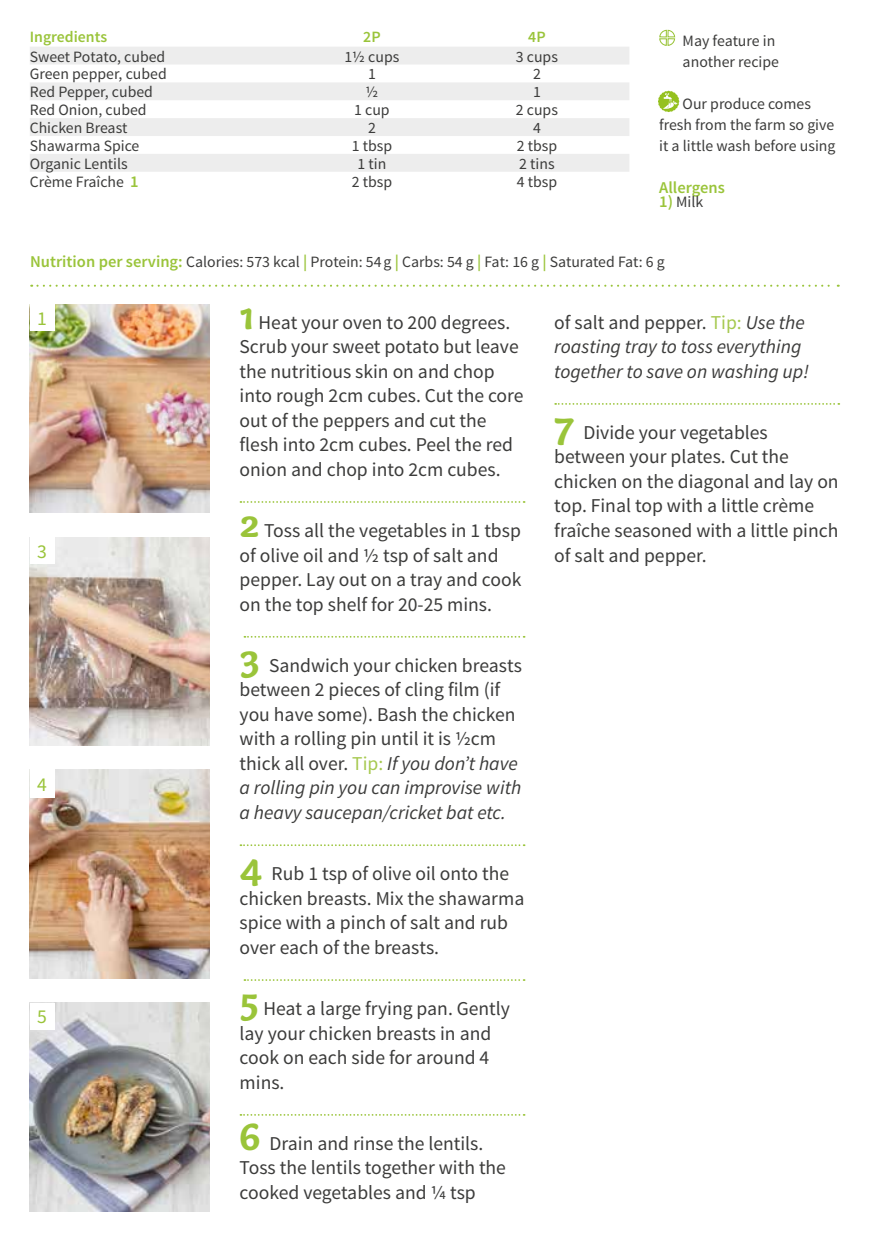
<style>
.page{position:relative;width:869px;height:1241px;background:#fff}
.page>*{position:absolute;margin:0;border:0;box-sizing:border-box;transform-origin:0 0}
.t1{font:19.6px/24.5px "Source Sans Pro";color:#3c3c3b}
.t2{font:italic 19.6px/24.5px "Source Sans Pro";color:#3c3c3b}
.t3{font:19.6px "Source Sans Pro";color:#9ac43a}
.t4{font:600 16.45px "Source Sans Pro";color:#9ac43a}
.t5{font:15.75px/21px "Source Sans Pro";color:#3c3c3b}
.t6{font:600 15.75px "Source Sans Pro";color:#9ac43a}
.s1{font-weight:600;font-size:16.45px;color:#9ac43a}
.s2{font-family:"Capucine Basic";font-weight:700;font-size:41.12px;color:#9ac43a}
.s3{color:#a6c94f}
.s4{font-style:italic}
.s5{font-style:normal}
.s6{font-style:normal;color:#a6c94f}
</style>
<div class="page">
<img style="left:30px;top:1002px;width:180px;height:208px">
<img style="left:30px;top:769px;width:180px;height:209px">
<img style="left:30px;top:304px;width:180px;height:208px">
<img style="left:30px;top:537px;width:180px;height:208px">
<svg style="left:31px;top:284px;width:807px;height:3px"></svg>
<svg style="left:30px;top:47px;width:599px;height:125px;fill:#ededed"></svg>
<div style="left:30px;top:304px;width:25px;height:26px;background:#fff"></div>
<div style="left:30px;top:537px;width:25px;height:26px;background:#fff"></div>
<div style="left:30px;top:769px;width:25px;height:29px;background:#fff"></div>
<div style="left:30px;top:1002px;width:25px;height:27px;background:#fff"></div>
<svg style="left:240px;top:501px;width:284px;height:2px"></svg>
<svg style="left:244px;top:636px;width:280px;height:1px"></svg>
<svg style="left:240px;top:844px;width:284px;height:2px"></svg>
<svg style="left:244px;top:979px;width:280px;height:1px"></svg>
<svg style="left:240px;top:1114px;width:284px;height:1px"></svg>
<svg style="left:555px;top:403px;width:283px;height:2px"></svg>
<svg style="left:659px;top:29px;width:16px;height:17px"></svg>
<svg style="left:658px;top:91px;width:21px;height:21px"></svg>
<p class="t6" style="left:30px;top:26px;width:79px">Ingredients</p>
<p class="t6" style="left:363px;top:26px;width:19px">2P</p>
<p class="t6" style="left:528px;top:26px;width:19px">4P</p>
<p class="t5" style="left:30px;top:46px;width:137px">Sweet Potato, cubed</p>
<p class="t5" style="left:344px;top:46px;width:56px">1½ cups</p>
<p class="t5" style="left:515px;top:46px;width:44px">3 cups</p>
<p class="t5" style="left:30px;top:64px;width:138px">Green pepper, cubed</p>
<p class="t5" style="left:368px;top:64px;width:9px">1</p>
<p class="t5" style="left:532px;top:64px;width:9px">2</p>
<p class="t5" style="left:30px;top:82px;width:125px">Red Pepper, cubed</p>
<p class="t5" style="left:365px;top:82px;width:14px">½</p>
<p class="t5" style="left:532px;top:82px;width:9px">1</p>
<p class="t5" style="left:30px;top:100px;width:118px">Red Onion, cubed</p>
<p class="t5" style="left:354px;top:100px;width:37px">1 cup</p>
<p class="t5" style="left:515px;top:100px;width:44px">2 cups</p>
<p class="t5" style="left:30px;top:117px;width:99px">Chicken Breast</p>
<p class="t5" style="left:368px;top:117px;width:9px">2</p>
<p class="t5" style="left:532px;top:117px;width:9px">4</p>
<p class="t5" style="left:30px;top:135px;width:111px">Shawarma Spice</p>
<p class="t5" style="left:351px;top:135px;width:42px">1 tbsp</p>
<p class="t5" style="left:516px;top:135px;width:42px">2 tbsp</p>
<p class="t5" style="left:30px;top:153px;width:99px">Organic Lentils</p>
<p class="t5" style="left:357px;top:153px;width:30px">1 tin</p>
<p class="t5" style="left:519px;top:153px;width:37px">2 tins</p>
<p class="t5" style="left:30px;top:171px;width:110px">Crème Fraîche <span class="s1">1</span></p>
<p class="t5" style="left:351px;top:171px;width:42px">2 tbsp</p>
<p class="t5" style="left:516px;top:171px;width:42px">4 tbsp</p>
<p class="t5" style="left:682px;top:30px;width:98px">May feature in another recipe</p>
<p class="t5" style="left:659px;top:93px;width:178px;text-align:center">Our produce comes<br>fresh from the farm so give it a little wash before using</p>
<p class="t4" style="left:659px;top:177px;width:67px">Allergens</p>
<p class="t5" style="left:659px;top:192px;width:46px"><span class="s1">1)</span> Milk</p>
<p class="t5" style="left:30px;top:252px;width:636px"><span class="s1">Nutrition per serving:</span> Calories: 573 kcal <span class="s1">|</span> Protein: 54g <span class="s1">|</span> Carbs: 54 g <span class="s1">|</span> Fat: 16 g <span class="s1">|</span> Saturated Fat: 6 g</p>
<p class="t3" style="left:37px;top:306px;width:11px">1</p>
<p class="t3" style="left:37px;top:539px;width:11px">3</p>
<p class="t3" style="left:37px;top:772px;width:11px">4</p>
<p class="t3" style="left:37px;top:1004px;width:11px">5</p>
<p class="t1" style="left:239px;top:310px;width:285px"><span class="s2">1</span> Heat your oven to 200 degrees.<br>Scrub your sweet potato but leave the nutritious skin on and chop into rough 2cm cubes. Cut the core out of the peppers and cut the flesh into 2cm cubes. Peel the red onion and chop into 2cm cubes.</p>
<p class="t1" style="left:239px;top:518px;width:283px"><span class="s2">2</span> Toss all the vegetables in 1 tbsp of olive oil and ½ tsp of salt and pepper. Lay out on a tray and cook on the top shelf for 20-25 mins.</p>
<p class="t1" style="left:239px;top:653px;width:284px"><span class="s2">3</span> Sandwich your chicken breasts between 2 pieces of cling film (if you have some). Bash the chicken with a rolling pin until it is ½cm thick all over. <span class="s3">Tip:</span> <span class="s4">If you don’t have a rolling pin you can improvise with a heavy saucepan/cricket bat etc.</span></p>
<p class="t1" style="left:239px;top:861px;width:286px"><span class="s2">4</span> Rub 1 tsp of olive oil onto the chicken breasts. Mix the shawarma spice with a pinch of salt and rub over each of the breasts.</p>
<p class="t1" style="left:239px;top:996px;width:272px"><span class="s2">5</span> Heat a large frying pan. Gently lay your chicken breasts in and cook on each side for around 4 mins.</p>
<p class="t1" style="left:239px;top:1131px;width:268px"><span class="s2">6</span> Drain and rinse the lentils.<br>Toss the lentils together with the cooked vegetables and ¼ tsp</p>
<p class="t2" style="left:554px;top:310px;width:256px"><span class="s5">of salt and pepper.</span> <span class="s6">Tip:</span> Use the roasting tray to toss everything together to save on washing up!</p>
<p class="t1" style="left:554px;top:420px;width:286px"><span class="s2">7</span> Divide your vegetables between your plates. Cut the chicken on the diagonal and lay on top. Final top with a little crème fraîche seasoned with a little pinch of salt and pepper.</p>
</div>
